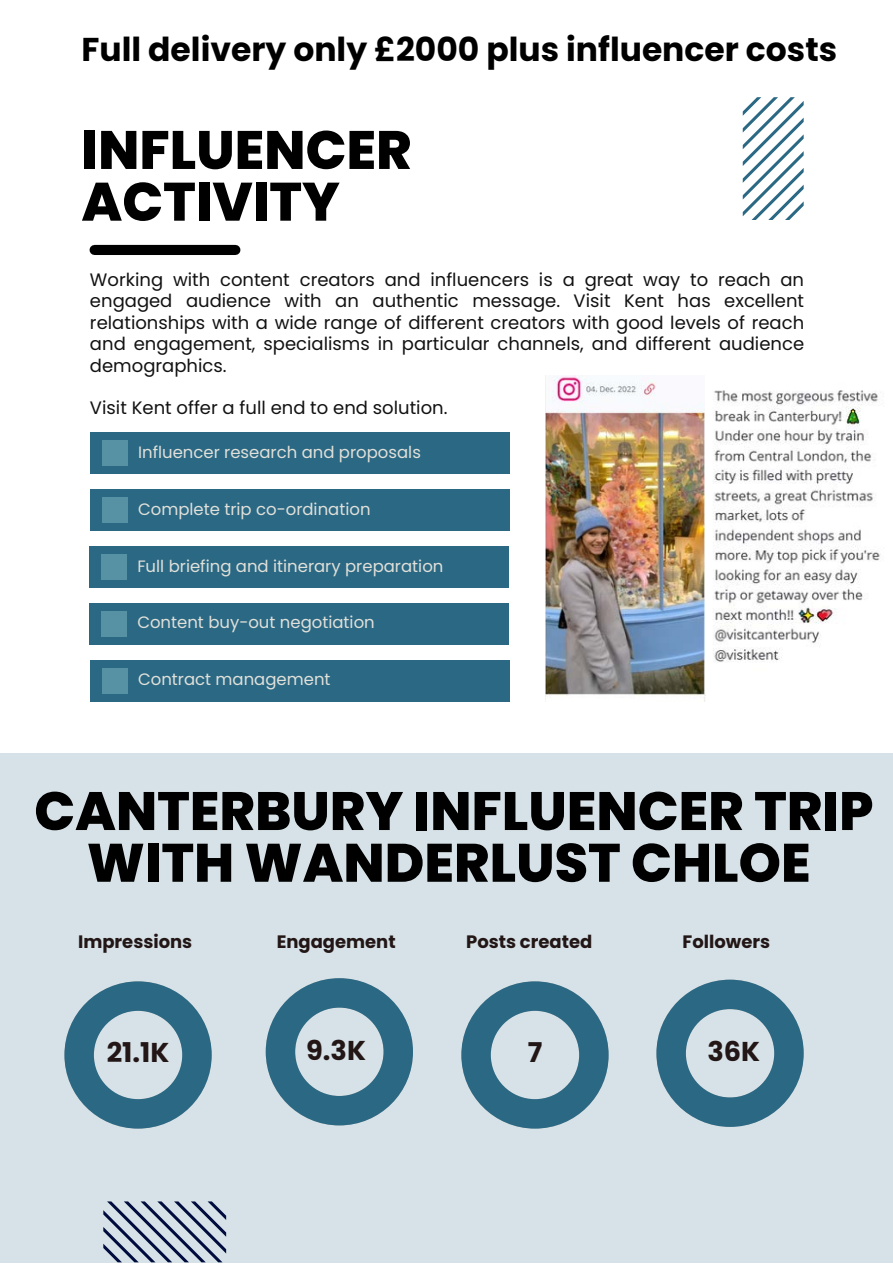
<style>
.page{position:relative;width:893px;height:1264px;background:#fff}
.page>*{position:absolute;margin:0;border:0;box-sizing:border-box;transform-origin:0 0}
.t1{font:800 54px/51.8px "Poppins";color:#000}
.t2{font:700 33px "Poppins";color:#000}
.t3{font:700 27.15px "Poppins";color:#231616}
.t4{font:18px/21.3px "Poppins";color:#121212;text-align:justify}
.t5{font:700 18px "Poppins";color:#231616}
.t6{font:16.5px "Poppins";color:#e1e0d9}
</style>
<div class="page">
<div style="left:95px;top:245px;width:140px;height:10px;background:#000"></div>
<svg style="left:742px;top:97px;width:61px;height:123px"></svg>
<div style="left:90px;top:433px;width:420px;height:41px;background:#2a6884"></div>
<div style="left:102px;top:440px;width:26px;height:26px;background:#5691a4"></div>
<div style="left:90px;top:489px;width:420px;height:42px;background:#2a6884"></div>
<div style="left:102px;top:497px;width:26px;height:26px;background:#5691a4"></div>
<div style="left:89px;top:546px;width:420px;height:41px;background:#2a6884"></div>
<div style="left:101px;top:554px;width:26px;height:26px;background:#5691a4"></div>
<div style="left:89px;top:603px;width:420px;height:41px;background:#2a6884"></div>
<div style="left:101px;top:611px;width:26px;height:25px;background:#5691a4"></div>
<div style="left:90px;top:660px;width:420px;height:41px;background:#2a6884"></div>
<div style="left:102px;top:668px;width:26px;height:25px;background:#5691a4"></div>
<div style="left:0;top:753px;width:892px;height:509px;background:#d6e2e7"></div>
<svg style="left:104px;top:1201px;width:122px;height:61px"></svg>
<svg style="left:656px;top:979px;width:147px;height:147px"></svg>
<svg style="left:266px;top:978px;width:147px;height:147px"></svg>
<svg style="left:64px;top:981px;width:148px;height:147px"></svg>
<svg style="left:461px;top:981px;width:147px;height:147px"></svg>
<img style="left:545px;top:376px;width:160px;height:325px">
<img style="left:713px;top:390px;width:168px;height:273px">
<p class="t2" style="left:81px;top:26px;width:757px">Full delivery only £2000 plus influencer costs</p>
<p class="t1" style="left:81px;top:124px;width:332px">INFLUENCER<br>ACTIVITY</p>
<p class="t4" style="left:90px;top:269px;width:715px">Working with content creators and influencers is a great way to reach an engaged audience with an authentic message. Visit Kent has excellent relationships with a wide range of different creators with good levels of reach and engagement, specialisms in particular channels, and different audience demographics.</p>
<p class="t4" style="left:90px;top:397px;width:359px">Visit Kent offer a full end to end solution.</p>
<p class="t6" style="left:138px;top:440px;width:284px">Influencer research and proposals</p>
<p class="t6" style="left:138px;top:497px;width:234px">Complete trip co-ordination</p>
<p class="t6" style="left:137px;top:554px;width:307px">Full briefing and itinerary preparation</p>
<p class="t6" style="left:137px;top:611px;width:239px">Content buy-out negotiation</p>
<p class="t6" style="left:138px;top:668px;width:194px">Contract management</p>
<p class="t1" style="left:34px;top:785px;width:840px;text-align:center">CANTERBURY INFLUENCER TRIP<br>WITH WANDERLUST CHLOE</p>
<p class="t5" style="left:78px;top:928px;width:116px">Impressions</p>
<p class="t5" style="left:276px;top:928px;width:120px">Engagement</p>
<p class="t5" style="left:466px;top:928px;width:128px">Posts created</p>
<p class="t5" style="left:682px;top:928px;width:89px">Followers</p>
<p class="t3" style="left:107px;top:1033px;width:64px">21.1K</p>
<p class="t3" style="left:306px;top:1031px;width:61px">9.3K</p>
<p class="t3" style="left:527px;top:1033px;width:16px">7</p>
<p class="t3" style="left:707px;top:1032px;width:54px">36K</p>
</div>
